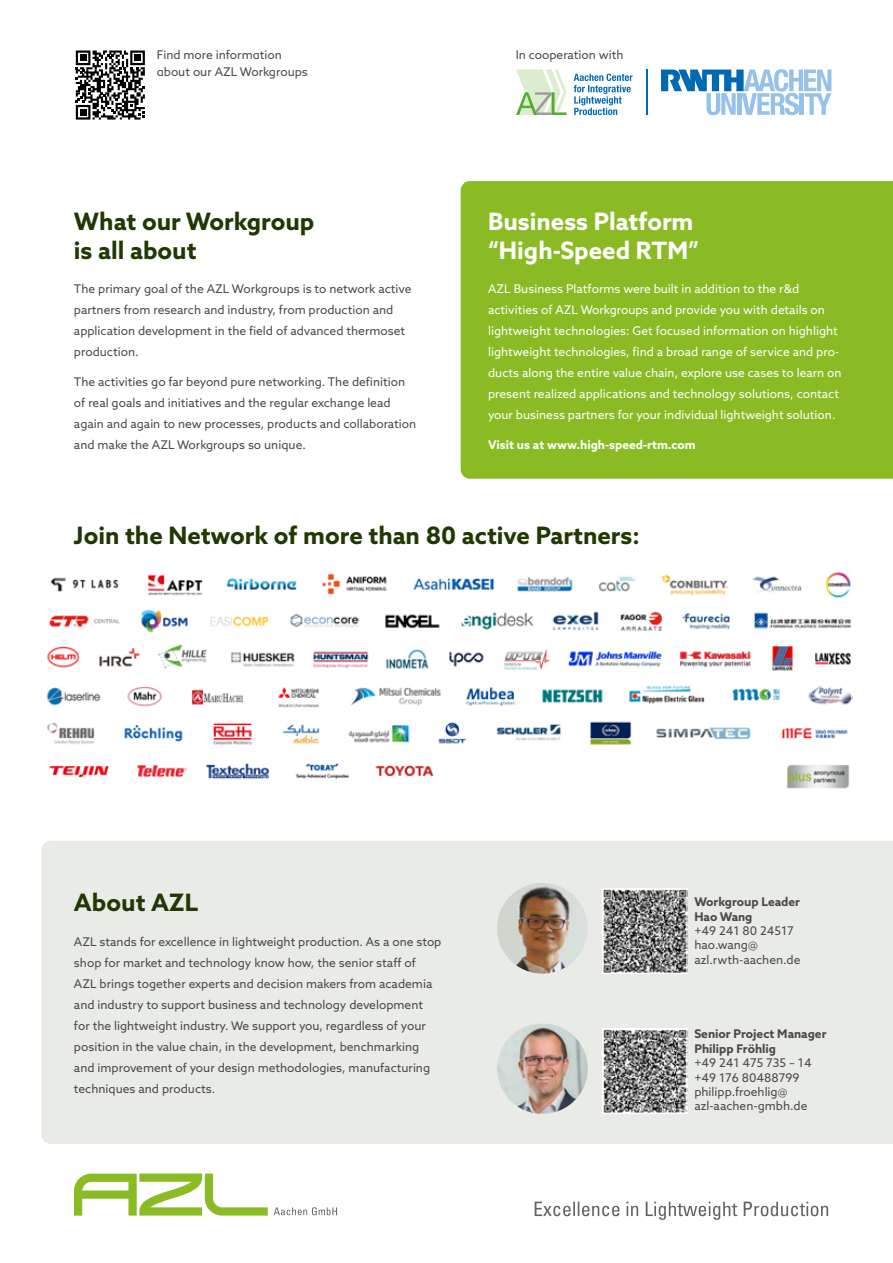
<style>
.page{position:relative;width:893px;height:1263px;background:#fff}
.page>*{position:absolute;margin:0;border:0;box-sizing:border-box;transform-origin:0 0}
.t1{font:700 24px/28.8px "Azo Sans";color:#213802}
.t2{font:700 24px/28.8px "Azo Sans";color:#fff}
.t3{font:12px/21px "Azo Sans";color:#4a4a49}
.t4{font:12px/21px "Azo Sans";color:#fff}
.t5{font:700 12px/14.4px "Azo Sans";color:#4a4a49}
.t6{font:700 12px "Azo Sans";color:#fff}
</style>
<div class="page">
<svg style="left:74px;top:1173px;width:194px;height:42px"></svg>
<svg style="left:274px;top:1207px;width:63px;height:8px"></svg>
<svg style="left:535px;top:1201px;width:293px;height:19px"></svg>
<div style="left:41px;top:841px;width:852px;height:303px;background:#e9ebe6"></div>
<img style="left:497px;top:883px;width:91px;height:90px;border-radius:45px">
<img style="left:602px;top:888px;width:85px;height:85px">
<div style="left:461px;top:181px;width:432px;height:298px;background:#8abb24"></div>
<svg style="left:76px;top:51px;width:69px;height:69px"></svg>
<svg style="left:661px;top:69px;width:170px;height:46px"></svg>
<hr style="left:646px;top:70px;width:1px;height:45px;background:#0069b4">
<svg style="left:516px;top:70px;width:51px;height:45px"></svg>
<svg style="left:574px;top:74px;width:59px;height:41px"></svg>
<img style="left:46px;top:572px;width:807px;height:217px">
<img style="left:497px;top:1024px;width:91px;height:90px">
<img style="left:602px;top:1029px;width:85px;height:85px">
<p class="t3" style="left:157px;top:47px;width:153px;line-height:16.5px">Find more information about our AZL Workgroups</p>
<p class="t3" style="left:516px;top:45px;width:109px">In cooperation with</p>
<h1 class="t1" style="left:74px;top:206px;width:242px">What our Workgroup is all about</h1>
<p class="t3" style="left:74px;top:278px;width:339px">The primary goal of the AZL Workgroups is to network active partners from research and industry, from production and application development in the field of advanced thermoset production.</p>
<p class="t3" style="left:74px;top:371px;width:344px">The activities go far beyond pure networking. The definition of real goals and initiatives and the regular exchange lead again and again to new processes, products and collaboration and make the AZL Workgroups so unique.</p>
<h1 class="t2" style="left:488px;top:206px;width:212px">Business Platform “High-Speed RTM”</h1>
<p class="t4" style="left:488px;top:278px;width:355px">AZL Business Platforms were built in addition to the r&amp;d activities of AZL Workgroups and provide you with details on lightweight technologies: Get focused information on highlight lightweight technologies, find a broad range of service and pro&shy;ducts along the entire value chain, explore use cases to learn on present realized applications and technology solutions, contact your business partners for your individual lightweight solution.</p>
<p class="t6" style="left:488px;top:437px;width:209px">Visit us at www.high-speed-rtm.com</p>
<h1 class="t1" style="left:74px;top:521px;width:567px">Join the Network of more than 80 active Partners:</h1>
<h1 class="t1" style="left:74px;top:888px;width:126px">About AZL</h1>
<p class="t3" style="left:74px;top:931px;width:369px">AZL stands for excellence in lightweight production. As a one stop shop for market and technology know how, the senior staff of AZL brings together experts and decision makers from academia and industry to support business and technology development for the lightweight industry. We support you, regardless of your position in the value chain, in the development, benchmarking and improvement of your design methodologies, manufacturing techniques and products.</p>
<p class="t5" style="left:694px;top:894px;width:107px">Workgroup Leader<br>Hao Wang</p>
<p class="t3" style="left:694px;top:923px;width:108px;line-height:14.4px">+49 241 80 24517 hao.wang@ azl.rwth-aachen.de</p>
<p class="t5" style="left:694px;top:1027px;width:134px">Senior Project Manager<br>Philipp Fröhlig</p>
<p class="t3" style="left:694px;top:1055px;width:119px;line-height:14.4px">+49 241 475 735 – 14 +49 176 80488799 philipp.froehlig@ azl-aachen-gmbh.de</p>
</div>
